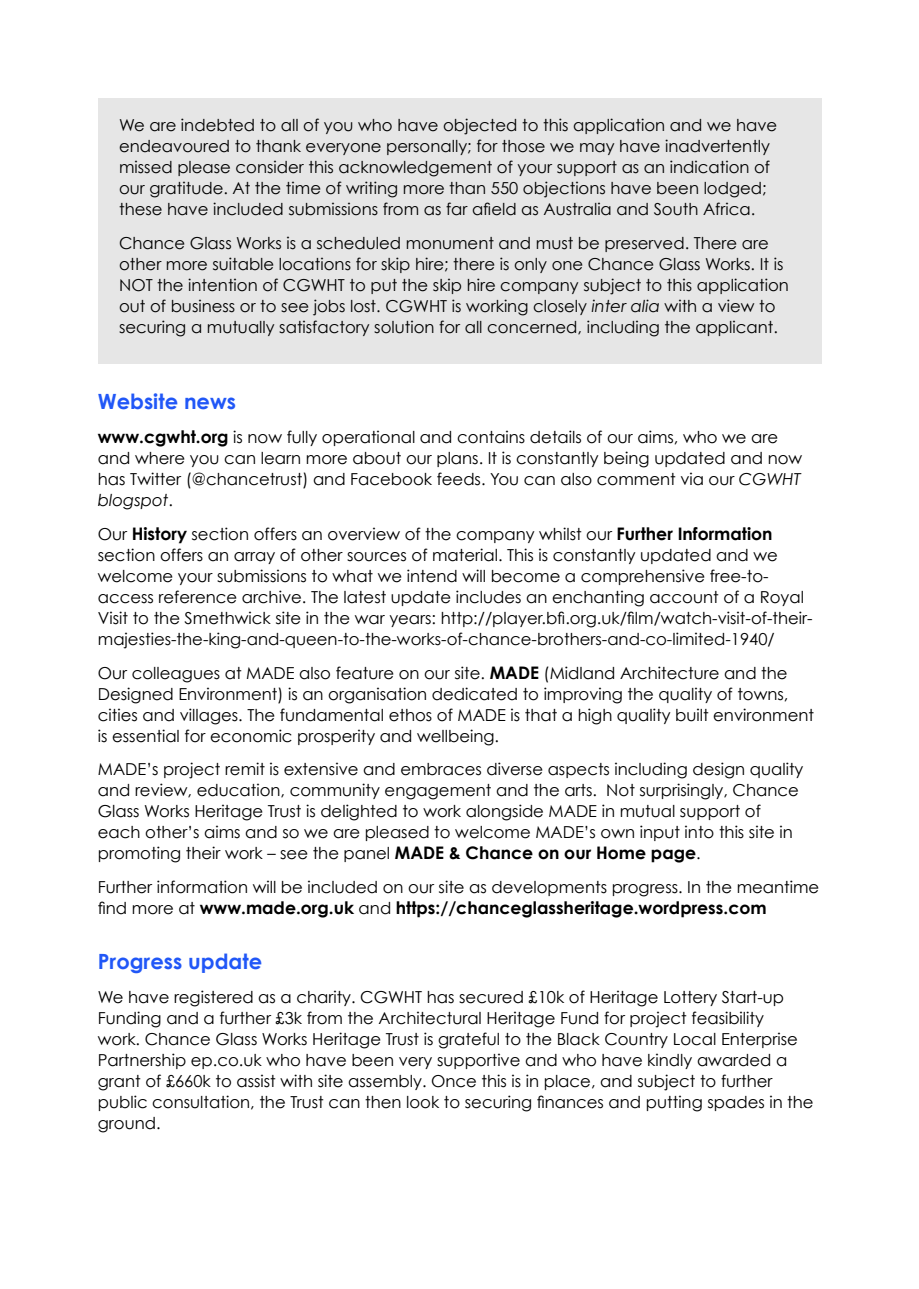
<style>
.page{position:relative;width:919px;height:1289px;background:#fff}
.page>*{position:absolute;margin:0;border:0;box-sizing:border-box;transform-origin:0 0}
.t1{font:700 21px "Century Gothic";color:#2157f7}
.t2{font:700 17.25px "Century Gothic";color:#000}
.t3{font:16.5px/21px "Century Gothic";color:#000}
.s1{font-style:italic}
.s2{font-weight:700;font-size:17.25px}
.s3{font-weight:400;font-size:16.5px}
</style>
<div class="page">
<div style="left:98px;top:98px;width:723px;height:266px;background:#e6e6e6"></div>
<p class="t3" style="left:119px;top:114px;width:659px">We are indebted to all of you who have objected to this application and we have endeavoured to thank everyone personally; for those we may have inadvertently missed please consider this acknowledgement of your support as an indication of our gratitude. At the time of writing more than 550 objections have been lodged; these have included submissions from as far afield as Australia and South Africa.</p>
<p class="t3" style="left:119px;top:232px;width:671px">Chance Glass Works is a scheduled monument and must be preserved. There are other more suitable locations for skip hire; there is only one Chance Glass Works. It is NOT the intention of CGWHT to put the skip hire company subject to this application out of business or to see jobs lost. CGWHT is working closely <span class="s1">inter alia</span> with a view to securing a mutually satisfactory solution for all concerned, including the applicant.</p>
<p class="t1" style="left:98px;top:388px;width:140px">Website news</p>
<p class="t3" style="left:98px;top:426px;width:705px"><span class="s2">www.cgwht.org</span> is now fully operational and contains details of our aims, who we are and where you can learn more about our plans. It is constantly being updated and now has Twitter (@chancetrust) and Facebook feeds. You can also comment via our <span class="s1">CGWHT blogspot</span>.</p>
<p class="t3" style="left:98px;top:523px;width:716px">Our <span class="s2">History</span> section offers an overview of the company whilst our <span class="s2">Further Information </span>section offers an array of other sources of material. This is constantly updated and we welcome your submissions to what we intend will become a comprehensive free-to&shy;access reference archive. The latest update includes an enchanting account of a Royal Visit to the Smethwick site in the war years: http://player.bfi.org.uk/film/watch-visit-of-their&shy;majesties-the-king-and-queen-to-the-works-of-chance-brothers-and-co-limited-1940/</p>
<p class="t3" style="left:98px;top:662px;width:717px">Our colleagues at MADE also feature on our site. <span class="s2">MADE</span> (Midland Architecture and the Designed Environment) is an organisation dedicated to improving the quality of towns, cities and villages. The fundamental ethos of MADE is that a high quality built environment is essential for economic prosperity and wellbeing.</p>
<p class="t3" style="left:98px;top:758px;width:707px">MADE’s project remit is extensive and embraces diverse aspects including design quality and review, education, community engagement and the arts. Not surprisingly, Chance Glass Works Heritage Trust is delighted to work alongside MADE in mutual support of each other’s aims and so we are pleased to welcome MADE’s own input into this site in promoting their work – see the panel <span class="s2">MADE &amp; Chance on our Home page</span>.</p>
<p class="t3" style="left:98px;top:876px;width:723px">Further information will be included on our site as developments progress. In the meantime</p>
<p class="t2" style="left:98px;top:897px;width:670px"><span class="s3">find more at</span> www.made.org.uk <span class="s3">and</span> https://chanceglassheritage.wordpress.com</p>
<p class="t1" style="left:98px;top:948px;width:166px">Progress update</p>
<p class="t3" style="left:98px;top:986px;width:717px">We have registered as a charity. CGWHT has secured £10k of Heritage Lottery Start-up Funding and a further £3k from the Architectural Heritage Fund for project feasibility<br>work. Chance Glass Works Heritage Trust is grateful to the Black Country Local Enterprise Partnership ep.co.uk who have been very supportive and who have kindly awarded a grant of £660k to assist with site assembly. Once this is in place, and subject to further public consultation, the Trust can then look to securing finances and putting spades in the ground.</p>
</div>
